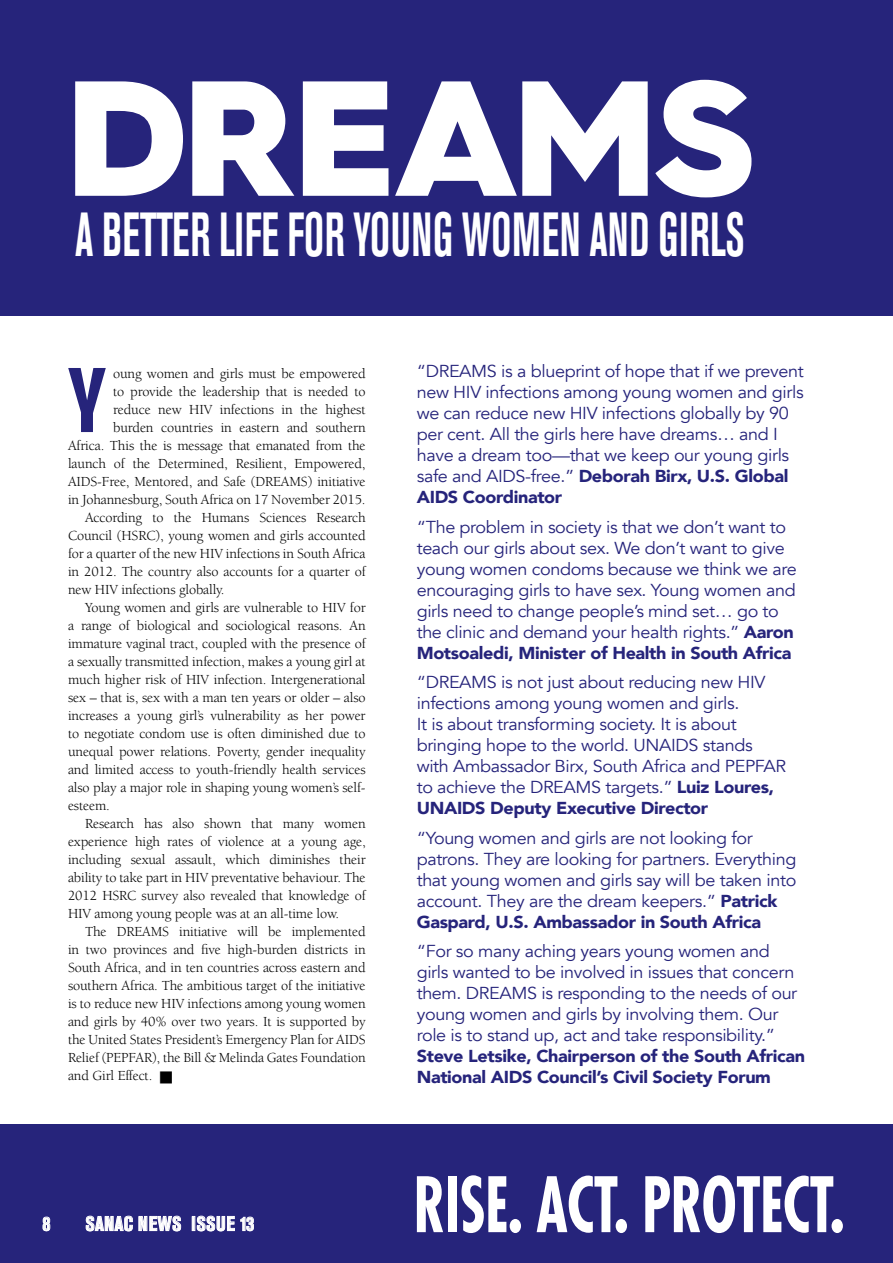
<style>
.page{position:relative;width:893px;height:1263px;background:#fff}
.page>*{position:absolute;margin:0;border:0;box-sizing:border-box;transform-origin:0 0}
.t1{font:700 condensed 90.75px "Akzidenz Grotesk BE";color:#26247b}
.t2{font:700 condensed 74.25px "Futura";color:#fff;scale:.81 1}
.t3{font:700 condensed 61.65px "Akzidenz Grotesk BE";color:#fff;scale:.68 1}
.t4{font:700 condensed 19.95px "Akzidenz Grotesk BE";letter-spacing:.02em;color:#fff}
.t5{font:17.25px/21px "Avenir";letter-spacing:-.02em;color:#26247b;scale:1.04 1}
.t6{font:900 17.25px/21px "Avenir";letter-spacing:-.02em;color:#26247b;scale:1.04 1}
.t7{font:14.25px "Berkeley";letter-spacing:-.01em;color:#000}
.s1{font-weight:900}
</style>
<div class="page">
<hr style="left:892px;top:316px;width:1px;height:947px;background:#26247b">
<div style="left:0;top:1125px;width:893px;height:138px;background:#26247b"></div>
<svg style="left:42px;top:1216px;width:9px;height:15px"></svg>
<svg style="left:85px;top:1215px;width:96px;height:16px"></svg>
<div style="left:192px;top:1216px;width:3px;height:14px;border:1px solid #fff"></div>
<svg style="left:197px;top:1215px;width:57px;height:16px"></svg>
<div style="left:0;top:0;width:893px;height:316px;background:#26247b"></div>
<svg style="left:75px;top:81px;width:108px;height:115px"></svg>
<svg style="left:192px;top:81px;width:102px;height:115px"></svg>
<svg style="left:303px;top:81px;width:85px;height:115px"></svg>
<svg style="left:395px;top:81px;width:253px;height:115px"></svg>
<svg style="left:655px;top:80px;width:96px;height:117px"></svg>
<h3 class="t3" style="left:75px;top:199px;width:67px">A BETTER</h3>
<h3 class="t3" style="left:219px;top:199px;width:228px">LIFEFORYOUNG</h3>
<h3 class="t3" style="left:462px;top:199px;width:36px">WOMEN</h3>
<h3 class="t3" style="left:590px;top:199px;width:127px">AND GIRLS</h3>
<h1 class="t1" style="left:68px;top:349px;width:39px">Y</h1>
<p class="t7" style="left:113px;top:366px;width:254px">oung women and girls must be empowered</p>
<p class="t7" style="left:113px;top:384px;width:254px">to provide the leadership that is needed to</p>
<p class="t7" style="left:113px;top:402px;width:254px">reduce new HIV infections in the highest</p>
<p class="t7" style="left:113px;top:420px;width:254px">burden countries in eastern and southern</p>
<p class="t7" style="left:68px;top:438px;width:299px">Africa. This the is message that emanated from the</p>
<p class="t7" style="left:68px;top:456px;width:299px">launch of the Determined, Resilient, Empowered,</p>
<p class="t7" style="left:68px;top:474px;width:299px">AIDS-Free, Mentored, and Safe (DREAMS) initiative</p>
<p class="t7" style="left:68px;top:492px;width:299px">in Johannesburg, South Africa on 17 November 2015.</p>
<p class="t7" style="left:85px;top:510px;width:282px">According to the Humans Sciences Research</p>
<p class="t7" style="left:68px;top:528px;width:299px">Council (HSRC), young women and girls accounted</p>
<p class="t7" style="left:68px;top:546px;width:299px">for a quarter of the new HIV infections in South Africa</p>
<p class="t7" style="left:68px;top:564px;width:299px">in 2012. The country also accounts for a quarter of</p>
<p class="t7" style="left:68px;top:582px;width:158px">new HIV infections globally.</p>
<p class="t7" style="left:85px;top:600px;width:282px">Young women and girls are vulnerable to HIV for</p>
<p class="t7" style="left:68px;top:618px;width:299px">a range of biological and sociological reasons. An</p>
<p class="t7" style="left:68px;top:636px;width:299px">immature vaginal tract, coupled with the presence of</p>
<p class="t7" style="left:68px;top:654px;width:299px">a sexually transmitted infection, makes a young girl at</p>
<p class="t7" style="left:68px;top:672px;width:299px">much higher risk of HIV infection. Intergenerational</p>
<p class="t7" style="left:68px;top:690px;width:299px">sex – that is, sex with a man ten years or older – also</p>
<p class="t7" style="left:68px;top:708px;width:299px">increases a young girl’s vulnerability as her power</p>
<p class="t7" style="left:68px;top:726px;width:299px">to negotiate condom use is often diminished due to</p>
<p class="t7" style="left:68px;top:744px;width:299px">unequal power relations. Poverty, gender inequality</p>
<p class="t7" style="left:68px;top:762px;width:299px">and limited access to youth-friendly health services</p>
<p class="t7" style="left:68px;top:780px;width:299px">also play a major role in shaping young women’s self-</p>
<p class="t7" style="left:68px;top:798px;width:43px">esteem.</p>
<p class="t7" style="left:85px;top:816px;width:282px">Research has also shown that many women</p>
<p class="t7" style="left:68px;top:834px;width:299px">experience high rates of violence at a young age,</p>
<p class="t7" style="left:68px;top:852px;width:299px">including sexual assault, which diminishes their</p>
<p class="t7" style="left:68px;top:870px;width:299px">ability to take part in HIV preventative behaviour. The</p>
<p class="t7" style="left:68px;top:888px;width:299px">2012 HSRC survey also revealed that knowledge of</p>
<p class="t7" style="left:68px;top:906px;width:273px">HIV among young people was at an all-time low.</p>
<p class="t7" style="left:85px;top:924px;width:282px">The DREAMS initiative will be implemented</p>
<p class="t7" style="left:68px;top:942px;width:299px">in two provinces and five high-burden districts in</p>
<p class="t7" style="left:68px;top:960px;width:299px">South Africa, and in ten countries across eastern and</p>
<p class="t7" style="left:68px;top:978px;width:299px">southern Africa. The ambitious target of the initiative</p>
<p class="t7" style="left:68px;top:996px;width:299px">is to reduce new HIV infections among young women</p>
<p class="t7" style="left:68px;top:1014px;width:299px">and girls by 40% over two years. It is supported by</p>
<p class="t7" style="left:68px;top:1032px;width:299px">the United States President’s Emergency Plan for AIDS</p>
<p class="t7" style="left:68px;top:1050px;width:299px">Relief (PEPFAR), the Bill &amp; Melinda Gates Foundation</p>
<p class="t7" style="left:68px;top:1068px;width:86px">and Girl Effect.</p>
<h3 class="t4" style="left:43px;top:1212px;width:9px">8</h3>
<h3 class="t4" style="left:85px;top:1212px;width:170px">SANAC NEWS ISSUE 13</h3>
<p class="t5" style="left:417px;top:361px;width:374px">“DREAMS is a blueprint of hope that if we prevent new HIV infections among young women and girls we can reduce new HIV infections globally by 90 per cent. All the girls here have dreams… and I have a dream too—that we keep our young girls safe and AIDS-free.” <span class="s1">Deborah Birx, U.S. Global AIDS Coordinator</span></p>
<p class="t5" style="left:417px;top:516px;width:367px">“The problem in society is that we don’t want to teach our girls about sex. We don’t want to give young women condoms because we think we are encouraging girls to have sex. Young women and girls need to change people’s mind set… go to the clinic and demand your health rights.” <span class="s1">Aaron Motsoaledi, Minister of Health in South Africa</span></p>
<p class="t5" style="left:417px;top:672px;width:357px">“DREAMS is not just about reducing new HIV infections among young women and girls.<br>It is about transforming society. It is about bringing hope to the world. UNAIDS stands with Ambassador Birx, South Africa and PEPFAR to achieve the DREAMS targets.” <span class="s1">Luiz Loures, UNAIDS Deputy Executive Director</span></p>
<p class="t5" style="left:417px;top:827px;width:367px">“Young women and girls are not looking for patrons. They are looking for partners. Everything that young women and girls say will be taken into account. They are the dream keepers.” <span class="s1">Patrick Gaspard, U.S. Ambassador in South Africa</span></p>
<p class="t5" style="left:417px;top:941px;width:367px">“For so many aching years young women and girls wanted to be involved in issues that concern them. DREAMS is responding to the needs of our young women and girls by involving them. Our role is to stand up, act and take responsibility.”</p>
<p class="t6" style="left:417px;top:1045px;width:375px">Steve Letsike, Chairperson of the South African<br>National AIDS Council’s Civil Society Forum</p>
<h2 class="t2" style="left:414px;top:1159px;width:352px">RISE. ACT. PROTECT</h2>
<h2 class="t2" style="left:830px;top:1159px;width:20px">.</h2>
</div>
